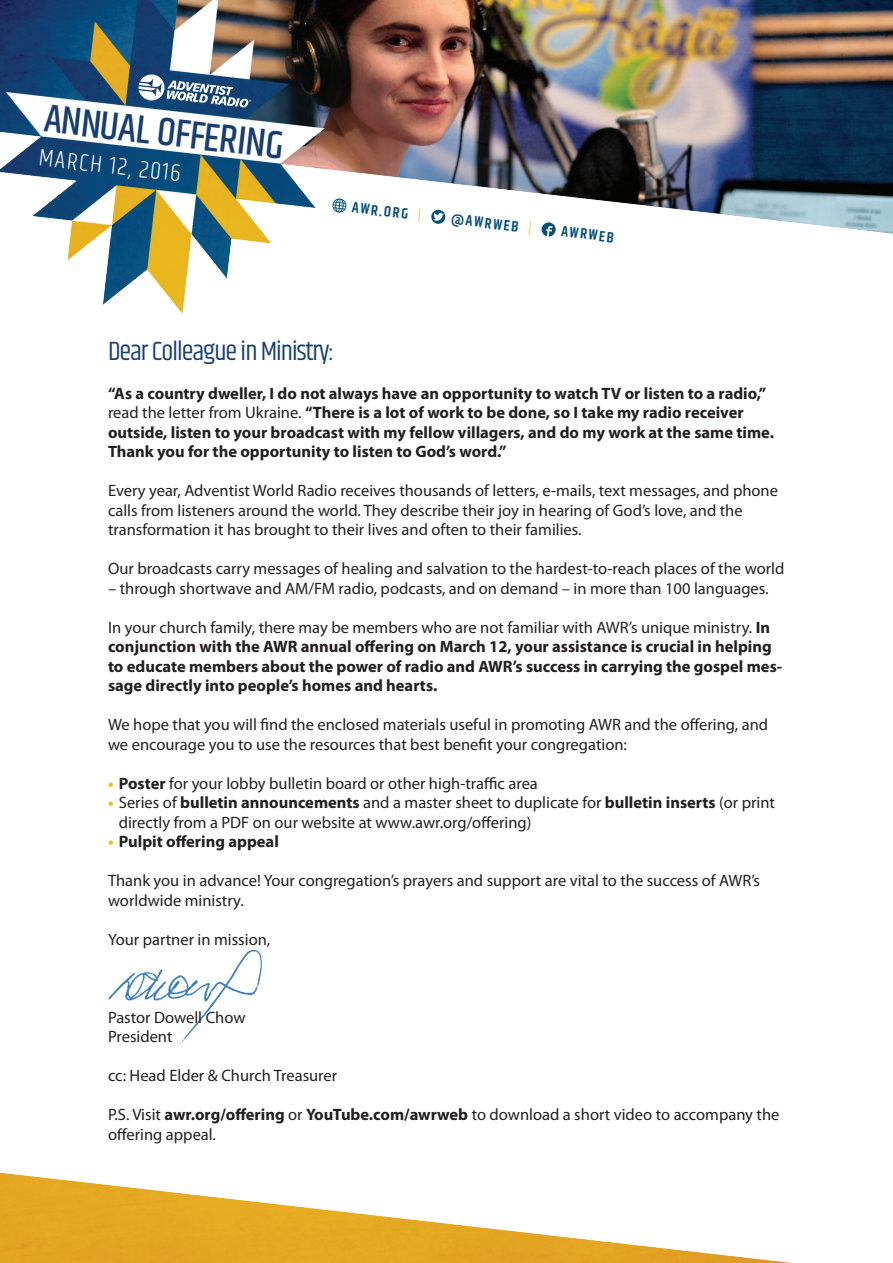
<style>
.page{position:relative;width:893px;height:1263px;background:#fff}
.page>*{position:absolute;margin:0;border:0;box-sizing:border-box;transform-origin:0 0}
.t1{font:500 40.05px "Khand";color:#183d71}
.t2{font:27px "Khand";letter-spacing:-.035em;color:#183d71}
.t3{font:300 24.6px "Khand";color:#fff}
.t4{font:16.5px/19.5px "Myriad Pro";color:#231f20}
.t5{font:700 16.5px/19.5px "Myriad Pro";color:#231f20}
.t6{font:600 15px "Khand";color:#065080}
.s1{font-weight:300;color:#e9b71e}
.s2{font-weight:400}
.s3{font-weight:700;color:#ebbc10}
.s4{font-weight:700}
.s5{color:#ebbc10}
</style>
<div class="page">
<img style="left:0;top:0;width:893px;height:1263px">
<img style="left:102px;top:946px;width:162px;height:103px">
<svg style="left:139px;top:74px;width:112px;height:34px"></svg>
<svg style="left:332px;top:198px;width:15px;height:15px"></svg>
<svg style="left:431px;top:209px;width:15px;height:15px"></svg>
<svg style="left:541px;top:222px;width:15px;height:14px"></svg>
<h1 class="t1" style="left:48px;top:92px;width:242px;rotate:7deg">ANNUAL OFFERING</h1>
<h3 class="t3" style="left:41px;top:142px;width:144px;rotate:7deg">MARCH 12, 2016</h3>
<p class="t6" style="left:353px;top:198px;width:71px;rotate:6deg">AWR.ORG <span class="s1">|</span></p>
<p class="t6" style="left:452px;top:209px;width:83px;rotate:6deg">@AWRWEB <span class="s1">|</span></p>
<p class="t6" style="left:562px;top:222px;width:55px;rotate:6deg">AWRWEB</p>
<h2 class="t2" style="left:108px;top:334px;width:228px">Dear Colleague in Ministry:</h2>
<p class="t5" style="left:108px;top:383px;width:667px">“As a country dweller, I do not always have an opportunity to watch TV or listen to a radio,” <span class="s2">read the letter from Ukraine.</span> “There is a lot of work to be done, so I take my radio receiver outside, listen to your broadcast with my fellow villagers, and do my work at the same time.<br>Thank you for the opportunity to listen to God’s word.”</p>
<p class="t4" style="left:108px;top:481px;width:672px">Every year, Adventist World Radio receives thousands of letters, e-mails, text messages, and phone calls from listeners around the world. They describe their joy in hearing of God’s love, and the transformation it has brought to their lives and often to their families.</p>
<p class="t4" style="left:108px;top:559px;width:678px">Our broadcasts carry messages of healing and salvation to the hardest-to-reach places of the world</p>
<p class="t4" style="left:108px;top:578px;width:662px">– through shortwave and AM/FM radio, podcasts, and on demand – in more than 100 languages.</p>
<p class="t5" style="left:108px;top:617px;width:676px"><span class="s2">In your church family, there may be members who are not familiar with AWR’s unique ministry.</span> In conjunction with the AWR annual offering on March 12, your assistance is crucial in helping to educate members about the power of radio and AWR’s success in carrying the gospel mes&shy;sage directly into people’s homes and hearts.</p>
<p class="t4" style="left:108px;top:715px;width:662px">We hope that you will find the enclosed materials useful in promoting AWR and the offering, and we encourage you to use the resources that best benefit your congregation:</p>
<p class="t4" style="left:108px;top:773px;width:431px"><span class="s3">•</span> <span class="s4">Poster</span> for your lobby bulletin board or other high-traffic area</p>
<p class="t4" style="left:119px;top:793px;width:658px;text-indent:-11px"><span class="s3">•</span> Series of <span class="s4">bulletin announcements</span> and a master sheet to duplicate for <span class="s4">bulletin inserts</span> (or print directly from a PDF on our website at www.awr.org/offering)</p>
<p class="t5" style="left:108px;top:831px;width:172px"><span class="s5">•</span> Pulpit offering appeal</p>
<p class="t4" style="left:108px;top:871px;width:654px">Thank you in advance! Your congregation’s prayers and support are vital to the success of AWR’s worldwide ministry.</p>
<p class="t4" style="left:108px;top:929px;width:164px">Your partner in mission,</p>
<p class="t4" style="left:108px;top:1007px;width:139px">Pastor Dowell Chow<br>President</p>
<p class="t4" style="left:108px;top:1066px;width:231px">cc: Head Elder &amp; Church Treasurer</p>
<p class="t4" style="left:108px;top:1105px;width:673px">P.S. Visit <span class="s4">awr.org/offering</span> or <span class="s4">YouTube.com/awrweb</span> to download a short video to accompany the offering appeal.</p>
</div>
